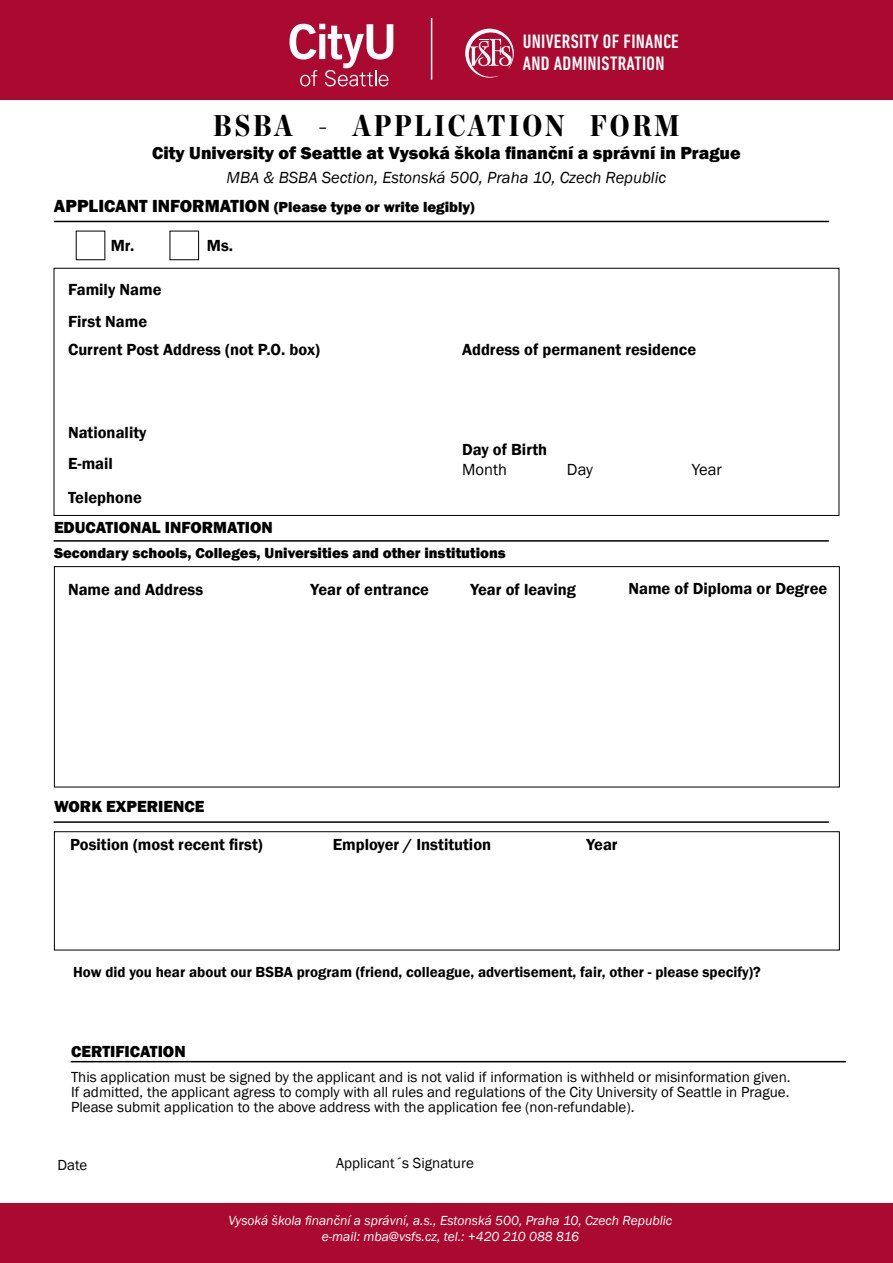
<style>
.page{position:relative;width:893px;height:1263px;background:#fff}
.page>*{position:absolute;margin:0;border:0;box-sizing:border-box;transform-origin:0 0}
.t1{font:900 30px "Chronicle Disp Cond";letter-spacing:.09em;color:#000}
.t2{font:500 condensed 19.8px/21.8px "DIN Next LT Pro";letter-spacing:.015em;color:#fff}
.t3{font:800 18px "Franklin Gothic";color:#000}
.t4{font:600 16.5px/27.8px "Franklin Gothic";color:#000}
.t5{font:800 16.5px "Franklin Gothic";color:#000}
.t6{font:italic 16.5px "Franklin Gothic";color:#000}
.t7{font:16.5px "Franklin Gothic";color:#000}
.t8{font:15px/15px "Franklin Gothic";color:#000;text-align:justify}
.t9{font:800 15px "Franklin Gothic";color:#000}
.t10{font:600 15px "Franklin Gothic";color:#000}
.t11{font:italic 13.5px/16.2px "Franklin Gothic";color:#fff;text-align:center}
.s1{font-size:18px}
</style>
<div class="page">
<div style="left:170px;top:231px;width:29px;height:29px;border:1px solid #000"></div>
<hr style="left:54px;top:221px;width:775px;height:1px;background:#000">
<hr style="left:54px;top:540px;width:775px;height:2px;background:#000">
<hr style="left:71px;top:1061px;width:775px;height:1px;background:#000">
<hr style="left:54px;top:821px;width:775px;height:2px;background:#000">
<div style="left:54px;top:268px;width:785px;height:248px;border:1px solid #000"></div>
<div style="left:54px;top:566px;width:786px;height:221px;border:1px solid #000"></div>
<div style="left:54px;top:831px;width:786px;height:119px;border:1px solid #000"></div>
<div style="left:0;top:0;width:893px;height:100px;background:#aa0a2f"></div>
<div style="left:0;top:1203px;width:893px;height:60px;background:#aa0a2f"></div>
<svg style="left:289px;top:24px;width:104px;height:62px"></svg>
<svg style="left:465px;top:29px;width:49px;height:49px"></svg>
<hr style="left:431px;top:18px;width:1px;height:62px;background:#fff">
<h2 class="t2" style="left:523px;top:31px;width:158px">UNIVERSITY OF FINANCE<br>AND ADMINISTRATION</h2>
<h1 class="t1" style="left:213px;top:102px;width:468px">BSBA - APPLICATION FORM</h1>
<p class="t3" style="left:152px;top:142px;width:590px">City University of Seattle at Vysoká škola finanční a správní in Prague</p>
<p class="t9" style="left:54px;top:197px;width:422px"><span class="s1">APPLICANT INFORMATION</span> (Please type or write legibly)</p>
<p class="t6" style="left:227px;top:167px;width:441px">MBA &amp; BSBA Section, Estonská 500, Praha 10, Czech Republic</p>
<p class="t4" style="left:111px;top:232px;width:25px">Mr.</p>
<p class="t4" style="left:207px;top:232px;width:28px">Ms.</p>
<p class="t4" style="left:68px;top:276px;width:95px">Family Name</p>
<p class="t4" style="left:68px;top:308px;width:254px">First Name<br>Current Post Address (not P.O. box)</p>
<p class="t4" style="left:68px;top:417px;width:80px;line-height:31.2px">Nationality<br>E-mail</p>
<p class="t4" style="left:68px;top:484px;width:75px">Telephone</p>
<p class="t5" style="left:54px;top:516px;width:220px">EDUCATIONAL INFORMATION</p>
<p class="t4" style="left:462px;top:335px;width:236px">Address of permanent residence</p>
<p class="t4" style="left:462px;top:436px;width:87px">Day of Birth</p>
<p class="t7" style="left:462px;top:459px;width:46px">Month</p>
<p class="t7" style="left:567px;top:459px;width:27px">Day</p>
<p class="t7" style="left:692px;top:459px;width:32px">Year</p>
<p class="t9" style="left:54px;top:543px;width:453px">Secondary schools, Colleges, Universities and other institutions</p>
<p class="t4" style="left:68px;top:576px;width:137px">Name and Address</p>
<p class="t5" style="left:54px;top:795px;width:152px">WORK EXPERIENCE</p>
<p class="t4" style="left:311px;top:576px;width:120px">Year of entrance</p>
<p class="t4" style="left:470px;top:576px;width:107px">Year of leaving</p>
<p class="t4" style="left:628px;top:575px;width:200px">Name of Diploma or Degree</p>
<p class="t4" style="left:70px;top:831px;width:194px">Position (most recent first)</p>
<p class="t4" style="left:333px;top:831px;width:160px">Employer / Institution</p>
<p class="t4" style="left:586px;top:831px;width:33px">Year</p>
<p class="t10" style="left:73px;top:963px;width:689px">How did you hear about our BSBA program (friend, colleague, advertisement, fair, other - please specify)?</p>
<p class="t5" style="left:71px;top:1040px;width:116px">CERTIFICATION</p>
<p class="t8" style="left:71px;top:1070px;width:721px">This application must be signed by the applicant and is not valid if information is withheld or misinformation given.<br>If admitted, the applicant agress to comply with all rules and regulations of the City University of Seattle in Prague.<br>Please submit application to the above address with the application fee (non-refundable).</p>
<p class="t8" style="left:58px;top:1158px;width:31px">Date</p>
<p class="t8" style="left:336px;top:1156px;width:139px">Applicant´s Signature</p>
<p class="t11" style="left:228px;top:1212px;width:445px">Vysoká škola finanční a správní, a.s., Estonská 500, Praha 10, Czech Republic e-mail: mba@vsfs.cz, tel.: +420 210 088 816</p>
</div>
